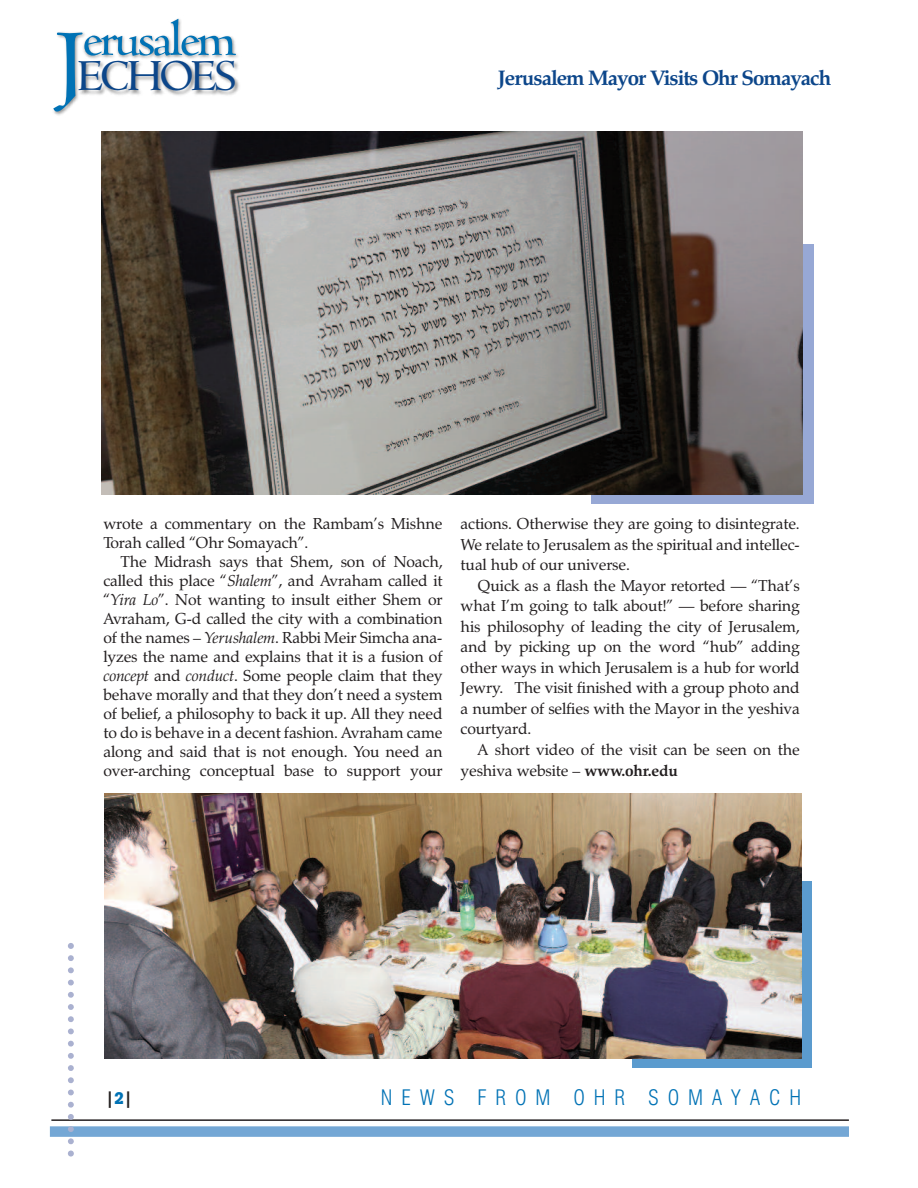
<style>
.page{position:relative;width:918px;height:1188px;background:#fff}
.page>*{position:absolute;margin:0;border:0;box-sizing:border-box;transform-origin:0 0}
.t1{font:600 94.5px "Venetian 301 BT";color:#0072b5}
.t2{font:600 52.5px "Venetian 301 BT";letter-spacing:-.075em;color:#0072b5;scale:1.06 1}
.t3{font:600 47.25px "Venetian 301 BT";letter-spacing:-.095em;color:#0c468a}
.t4{font:700 21px "Zapf Calligraphic 801 BT";letter-spacing:-.05em;color:#0c468a}
.t5{font:300 condensed 21px "Swiss 721 BT";letter-spacing:.42em;color:#0072b5}
.t6{font:700 16.5px "Lubalin Graph IT Cby BT";color:#231f20}
.t7{font:15.75px/18.9px "Zapf Calligraphic 801 BT";letter-spacing:-.01em;color:#231f20;text-align:justify}
.s1{font-style:italic}
.s2{font-weight:700}
.s3{color:#0072b5}
</style>
<div class="page">
<div style="left:591px;top:244px;width:222px;height:260px;background:#97a8d5"></div>
<img style="left:101px;top:131px;width:701px;height:364px">
<div style="left:632px;top:881px;width:180px;height:186px;background:#5b9bce"></div>
<img style="left:104px;top:794px;width:697px;height:265px">
<hr style="left:51px;top:1119px;width:798px;height:2px;background:#231f20">
<div style="left:50px;top:1126px;width:799px;height:11px;background:#74a7d5"></div>
<svg style="left:68px;top:943px;width:6px;height:214px"></svg>
<img style="left:135px;top:79px;width:104px;height:17px">
<img style="left:135px;top:19px;width:103px;height:60px">
<img style="left:54px;top:32px;width:81px;height:103px">
<h2 class="t2" style="left:82px;top:6px;width:147px">erusalem</h2>
<h1 class="t1" style="left:56px;top:3px;width:31px">J</h1>
<h3 class="t3" style="left:76px;top:46px;width:163px">ECHOES</h3>
<h3 class="t4" style="left:498px;top:66px;width:335px">Jerusalem Mayor Visits Ohr Somayach</h3>
<p class="t7" style="left:103px;top:514px;width:341px">wrote a commentary on the Rambam’s Mishne<br>Torah called “Ohr Somayach”.</p>
<p class="t7" style="left:103px;top:552px;width:341px;text-indent:17px">The Midrash says that Shem, son of Noach, called this place “<span class="s1">Shalem</span>”, and Avraham called it “<span class="s1">Yira Lo</span>”. Not wanting to insult either Shem or Avraham, G-d called the city with a combination of the names – <span class="s1">Yerushalem</span>. Rabbi Meir Simcha ana&shy;lyzes the name and explains that it is a fusion of <span class="s1">concept</span> and <span class="s1">conduct</span>. Some people claim that they behave morally and that they don’t need a system of belief, a philosophy to back it up. All they need to do is behave in a decent fashion. Avraham came along and said that is not enough. You need an over-arching conceptual base to support your</p>
<p class="t7" style="left:461px;top:513px;width:341px;line-height:20.5px">actions. Otherwise they are going to disintegrate.<br>We relate to Jerusalem as the spiritual and intellec&shy;tual hub of our universe.</p>
<p class="t7" style="left:461px;top:575px;width:341px;line-height:20.5px;text-indent:17px">Quick as a flash the Mayor retorted — “That’s what I’m going to talk about!” — before sharing his philosophy of leading the city of Jerusalem, and by picking up on the word “hub” adding other ways in which Jerusalem is a hub for world Jewry. The visit finished with a group photo and a number of selfies with the Mayor in the yeshiva courtyard.</p>
<p class="t7" style="left:461px;top:739px;width:341px;line-height:20.5px;text-indent:17px">A short video of the visit can be seen on the yeshiva website – <span class="s2">www.ohr.edu</span></p>
<p class="t6" style="left:106px;top:1088px;width:28px">|<span class="s3">2</span>|</p>
<h3 class="t5" style="left:381px;top:1085px;width:422px">NEWS FROM OHR SOMAYACH</h3>
</div>
